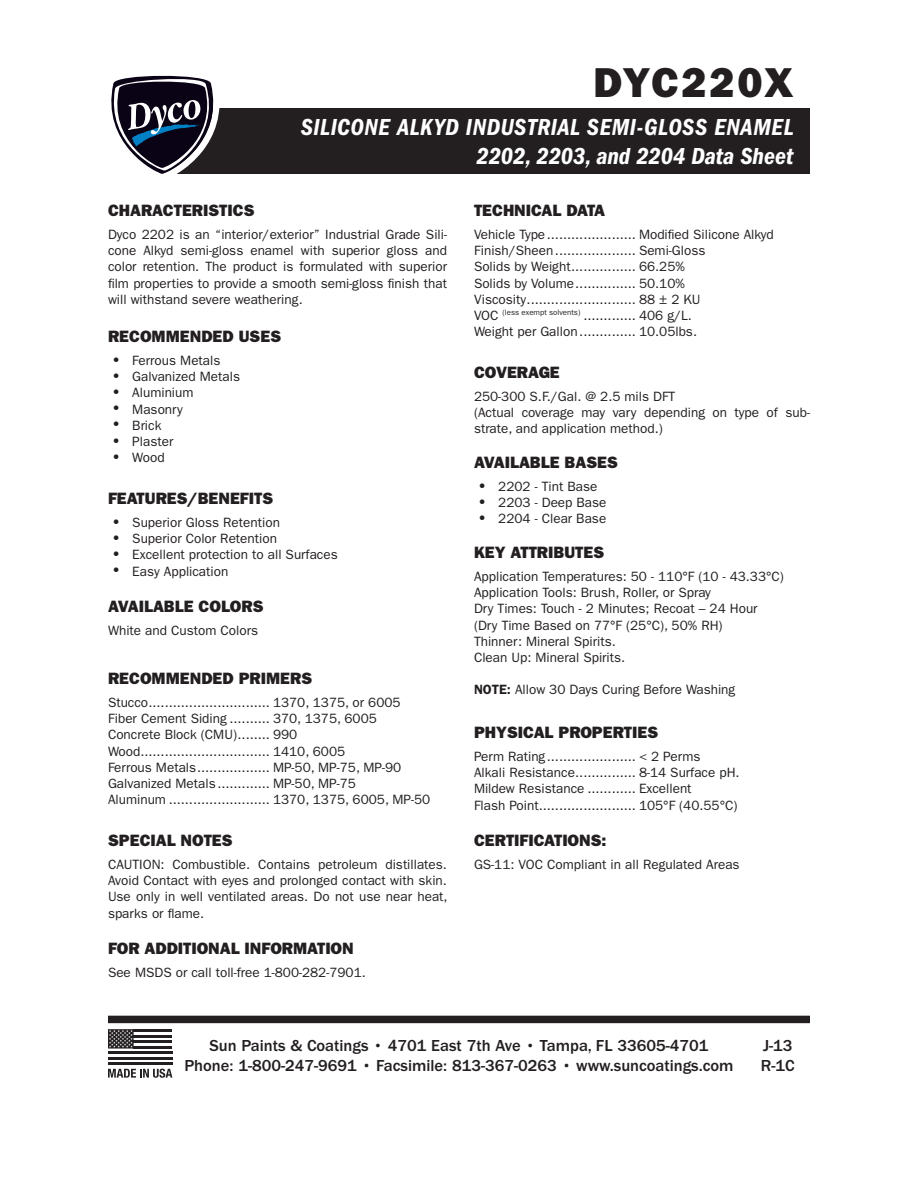
<style>
.page{position:relative;width:918px;height:1188px;background:#fff}
.page>*{position:absolute;margin:0;border:0;box-sizing:border-box;transform-origin:0 0}
.Header_-_Page{font:42px "ITC Franklin Gothic Std Hvy";letter-spacing:.05em;color:#231f20}
.Header_-_Page_Subhea{font:24px "ITC Franklin Gothic Std Dm Cd It";letter-spacing:.02em;color:#fff}
.Header_-_Page_Subhea-2{font:24px "ITC Franklin Gothic Std Dm Cd It";color:#fff}
.Header_-_Paragraph{font:16.5px "ITC Franklin Gothic Std Hvy";color:#231f20}
.t1{font:500 16.5px/19.8px "ITC Franklin Gothic Std";color:#231f20;text-align:center}
.Tabbed_-_Short{font:13.5px/16.2px "ITC Franklin Gothic Std";color:#231f20;text-align:justify}
.s1{font-size:27px}
.s2{font-weight:600}
</style>
<div class="page">
<div style="left:108px;top:1016px;width:702px;height:7px;background:#231f20"></div>
<svg style="left:108px;top:1069px;width:64px;height:9px"></svg>
<svg style="left:108px;top:1029px;width:26px;height:20px"></svg>
<hr style="left:134px;top:1035px;width:38px;height:2px;background:#231f20">
<hr style="left:134px;top:1040px;width:38px;height:3px;background:#231f20">
<hr style="left:134px;top:1046px;width:38px;height:3px;background:#231f20">
<hr style="left:134px;top:1029px;width:38px;height:3px;background:#231f20">
<hr style="left:108px;top:1051px;width:64px;height:3px;background:#231f20">
<hr style="left:108px;top:1062px;width:64px;height:3px;background:#231f20">
<hr style="left:108px;top:1057px;width:64px;height:3px;background:#231f20">
<div style="left:159px;top:108px;width:651px;height:66px;background:#231f20"></div>
<svg style="left:111px;top:75px;width:109px;height:99px"></svg>
<p class="Header_-_Page" style="left:593px;top:57px;width:202px">DYC220X</p>
<p class="Header_-_Page_Subhea" style="left:301px;top:113px;width:494px">SILICONE ALKYD INDUSTRIAL SEMI-GLOSS ENAMEL</p>
<p class="Header_-_Page_Subhea-2" style="left:476px;top:142px;width:319px">2202, 2203, and 2204 Data Sheet</p>
<p class="Header_-_Paragraph" style="left:108px;top:201px;width:148px">CHARACTERISTICS</p>
<p class="Tabbed_-_Short" style="left:108px;top:226px;width:341px">Dyco 2202 is an “interior/exterior” Industrial Grade Sili&shy;cone Alkyd semi-gloss enamel with superior gloss and color retention. The product is formulated with superior film properties to provide a smooth semi-gloss finish that will withstand severe weathering.</p>
<p class="Header_-_Paragraph" style="left:108px;top:327px;width:175px">RECOMMENDED USES</p>
<p class="Tabbed_-_Short" style="left:108px;top:352px;width:114px"><span class="s1">•</span> Ferrous Metals</p>
<p class="Tabbed_-_Short" style="left:108px;top:369px;width:134px"><span class="s1">•</span> Galvanized Metals</p>
<p class="Tabbed_-_Short" style="left:108px;top:385px;width:87px"><span class="s1">•</span> Aluminium</p>
<p class="Tabbed_-_Short" style="left:108px;top:401px;width:76px"><span class="s1">•</span> Masonry</p>
<p class="Tabbed_-_Short" style="left:108px;top:417px;width:55px"><span class="s1">•</span> Brick</p>
<p class="Tabbed_-_Short" style="left:108px;top:433px;width:67px"><span class="s1">•</span> Plaster</p>
<p class="Tabbed_-_Short" style="left:108px;top:450px;width:58px"><span class="s1">•</span> Wood</p>
<p class="Header_-_Paragraph" style="left:108px;top:489px;width:167px">FEATURES/BENEFITS</p>
<p class="Tabbed_-_Short" style="left:108px;top:514px;width:173px"><span class="s1">•</span> Superior Gloss Retention</p>
<p class="Tabbed_-_Short" style="left:108px;top:531px;width:171px"><span class="s1">•</span> Superior Color Retention</p>
<p class="Tabbed_-_Short" style="left:108px;top:547px;width:231px"><span class="s1">•</span> Excellent protection to all Surfaces</p>
<p class="Tabbed_-_Short" style="left:108px;top:563px;width:122px"><span class="s1">•</span> Easy Application</p>
<p class="Header_-_Paragraph" style="left:108px;top:597px;width:157px">AVAILABLE COLORS</p>
<p class="Tabbed_-_Short" style="left:108px;top:622px;width:152px">White and Custom Colors</p>
<p class="Header_-_Paragraph" style="left:108px;top:669px;width:206px">RECOMMENDED PRIMERS</p>
<p class="Tabbed_-_Short" style="left:108px;top:694px;width:294px">Stucco.............................. 1370, 1375, or 6005</p>
<p class="Tabbed_-_Short" style="left:108px;top:711px;width:270px">Fiber Cement Siding .......... 370, 1375, 6005</p>
<p class="Tabbed_-_Short" style="left:108px;top:727px;width:191px">Concrete Block (CMU)........ 990</p>
<p class="Tabbed_-_Short" style="left:108px;top:743px;width:239px">Wood................................ 1410, 6005</p>
<p class="Tabbed_-_Short" style="left:108px;top:759px;width:295px">Ferrous Metals.................. MP-50, MP-75, MP-90</p>
<p class="Tabbed_-_Short" style="left:108px;top:775px;width:250px">Galvanized Metals............. MP-50, MP-75</p>
<p class="Tabbed_-_Short" style="left:108px;top:792px;width:324px">Aluminum ......................... 1370, 1375, 6005, MP-50</p>
<p class="Header_-_Paragraph" style="left:108px;top:831px;width:126px">SPECIAL NOTES</p>
<p class="Tabbed_-_Short" style="left:108px;top:856px;width:341px">CAUTION: Combustible. Contains petroleum distillates.<br>Avoid Contact with eyes and prolonged contact with skin.<br>Use only in well ventilated areas. Do not use near heat, sparks or flame.</p>
<p class="Header_-_Paragraph" style="left:108px;top:939px;width:247px">FOR ADDITIONAL INFORMATION</p>
<p class="Tabbed_-_Short" style="left:108px;top:964px;width:259px">See MSDS or call toll-free 1-800-282-7901.</p>
<p class="Header_-_Paragraph" style="left:474px;top:201px;width:133px">TECHNICAL DATA</p>
<p class="Tabbed_-_Short" style="left:474px;top:226px;width:301px">Vehicle Type...................... Modified Silicone Alkyd</p>
<p class="Tabbed_-_Short" style="left:474px;top:243px;width:233px">Finish/Sheen.................... Semi-Gloss</p>
<p class="Tabbed_-_Short" style="left:474px;top:259px;width:212px">Solids by Weight................ 66.25%</p>
<p class="Tabbed_-_Short" style="left:474px;top:275px;width:212px">Solids by Volume............... 50.10%</p>
<p class="Tabbed_-_Short" style="left:474px;top:291px;width:228px">Viscosity........................... 88 ± 2 KU</p>
<p class="Tabbed_-_Short" style="left:474px;top:307px;width:219px">VOC <sup>(less</sup> <sup>exempt</sup> <sup>solvents)</sup> ............. 406 g/L.</p>
<p class="Tabbed_-_Short" style="left:474px;top:324px;width:225px">Weight per Gallon.............. 10.05lbs.</p>
<p class="Header_-_Paragraph" style="left:474px;top:363px;width:87px">COVERAGE</p>
<p class="Tabbed_-_Short" style="left:474px;top:388px;width:203px">250-300 S.F./Gal. @ 2.5 mils DFT</p>
<p class="Tabbed_-_Short" style="left:474px;top:405px;width:338px">(Actual coverage may vary depending on type of sub&shy;strate, and application method.)</p>
<p class="Header_-_Paragraph" style="left:474px;top:453px;width:146px">AVAILABLE BASES</p>
<p class="Tabbed_-_Short" style="left:474px;top:478px;width:125px"><span class="s1">•</span> 2202 - Tint Base</p>
<p class="Tabbed_-_Short" style="left:474px;top:495px;width:134px"><span class="s1">•</span> 2203 - Deep Base</p>
<p class="Tabbed_-_Short" style="left:474px;top:511px;width:134px"><span class="s1">•</span> 2204 - Clear Base</p>
<p class="Header_-_Paragraph" style="left:474px;top:543px;width:132px">KEY ATTRIBUTES</p>
<p class="Tabbed_-_Short" style="left:474px;top:568px;width:311px">Application Temperatures: 50 - 110°F (10 - 43.33°C)</p>
<p class="Tabbed_-_Short" style="left:474px;top:585px;width:238px">Application Tools: Brush, Roller, or Spray</p>
<p class="Tabbed_-_Short" style="left:474px;top:601px;width:285px">Dry Times: Touch - 2 Minutes; Recoat – 24 Hour</p>
<p class="Tabbed_-_Short" style="left:474px;top:617px;width:250px">(Dry Time Based on 77°F (25°C), 50% RH)</p>
<p class="Tabbed_-_Short" style="left:474px;top:633px;width:143px">Thinner: Mineral Spirits.</p>
<p class="Tabbed_-_Short" style="left:474px;top:649px;width:153px">Clean Up: Mineral Spirits.</p>
<p class="Tabbed_-_Short" style="left:474px;top:682px;width:263px"><span class="s2">NOTE:</span> Allow 30 Days Curing Before Washing</p>
<p class="Header_-_Paragraph" style="left:474px;top:723px;width:186px">PHYSICAL PROPERTIES</p>
<p class="Tabbed_-_Short" style="left:474px;top:748px;width:228px">Perm Rating...................... &lt; 2 Perms</p>
<p class="Tabbed_-_Short" style="left:474px;top:765px;width:267px">Alkali Resistance............... 8-14 Surface pH.</p>
<p class="Tabbed_-_Short" style="left:474px;top:781px;width:219px">Mildew Resistance ............ Excellent</p>
<p class="Tabbed_-_Short" style="left:474px;top:797px;width:265px">Flash Point........................ 105°F (40.55°C)</p>
<p class="Header_-_Paragraph" style="left:474px;top:831px;width:134px">CERTIFICATIONS:</p>
<p class="Tabbed_-_Short" style="left:474px;top:856px;width:267px">GS-11: VOC Compliant in all Regulated Areas</p>
<p class="t1" style="left:184px;top:1036px;width:551px">Sun Paints &amp; Coatings • 4701 East 7th Ave • Tampa, FL 33605-4701<br>Phone: 1-800-247-9691 • Facsimile: 813-367-0263 • www.suncoatings.com</p>
<p class="t1" style="left:763px;top:1036px;width:31px">J-13</p>
<p class="t1" style="left:761px;top:1056px;width:35px">R-1C</p>
</div>
